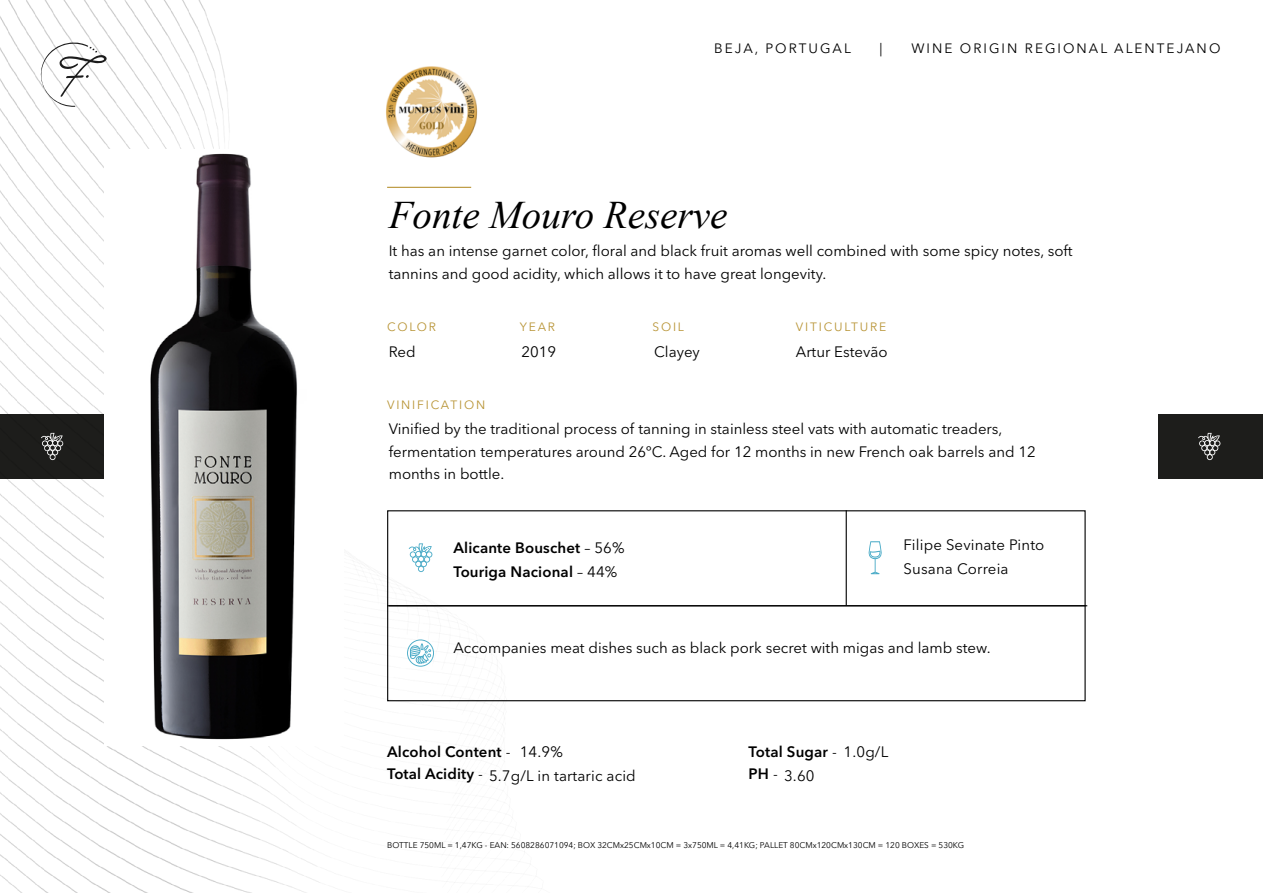
<style>
.page{position:relative;width:1263px;height:893px;background:#fff}
.page>*{position:absolute;margin:0;border:0;box-sizing:border-box;transform-origin:0 0}
.t1{font:italic 39px "Times New Roman";color:#000}
.t2{font:15px/22.5px "Avenir Next LT Pro";color:#000}
.t3{font:600 15px/23.7px "Avenir Next LT Pro";letter-spacing:.01em;color:#000}
.t4{font:13.5px "Avenir Next LT Pro";letter-spacing:.15em;color:#000}
.t5{font:12px "Avenir Next LT Pro";letter-spacing:.15em;color:#b89435}
.t6{font:8.25px "Avenir Next LT Pro";color:#000}
.s1{font-weight:400}
</style>
<div class="page">
<img style="left:0;top:0;width:1263px;height:893px">
<hr style="left:387px;top:187px;width:84px;height:1px;background:#b89435">
<div style="left:387px;top:510px;width:699px;height:191px;border:1px solid #000"></div>
<hr style="left:387px;top:605px;width:699px;height:1px;background:#000">
<hr style="left:846px;top:510px;width:1px;height:95px;background:#000">
<svg style="left:868px;top:541px;width:14px;height:33px"></svg>
<svg style="left:409px;top:543px;width:23px;height:29px"></svg>
<hr style="left:389px;top:605px;width:698px;height:1px;background:#000">
<img style="left:104px;top:150px;width:239px;height:595px">
<svg style="left:407px;top:639px;width:27px;height:28px"></svg>
<img style="left:377px;top:57px;width:108px;height:109px">
<p class="t4" style="left:714px;top:40px;width:138px">BEJA, PORTUGAL</p>
<p class="t4" style="left:880px;top:40px;width:4px">|</p>
<p class="t4" style="left:911px;top:40px;width:310px">WINE ORIGIN REGIONAL ALENTEJANO</p>
<h1 class="t1" style="left:389px;top:188px;width:340px">Fonte Mouro Reserve</h1>
<p class="t2" style="left:389px;top:240px;width:685px">It has an intense garnet color, floral and black fruit aromas well combined with some spicy notes, soft tannins and good acidity, which allows it to have great longevity.</p>
<p class="t5" style="left:652px;top:320px;width:33px">SOIL</p>
<p class="t5" style="left:387px;top:320px;width:51px">COLOR</p>
<p class="t5" style="left:520px;top:320px;width:37px">YEAR</p>
<p class="t5" style="left:796px;top:320px;width:92px">VITICULTURE</p>
<p class="t2" style="left:389px;top:340px;width:28px">Red</p>
<p class="t2" style="left:521px;top:340px;width:36px">2019</p>
<p class="t2" style="left:654px;top:340px;width:47px">Clayey</p>
<p class="t5" style="left:387px;top:397px;width:100px">VINIFICATION</p>
<p class="t2" style="left:796px;top:340px;width:93px">Artur Estevão</p>
<p class="t2" style="left:389px;top:418px;width:648px">Vinified by the traditional process of tanning in stainless steel vats with automatic treaders, fermentation temperatures around 26ºC. Aged for 12 months in new French oak barrels and 12 months in bottle.</p>
<p class="t3" style="left:453px;top:535px;width:173px">Alicante Bouschet <span class="s1">– 56%<br></span>Touriga Nacional <span class="s1">– 44%</span></p>
<p class="t2" style="left:904px;top:533px;width:142px;line-height:24px">Filipe Sevinate Pinto<br>Susana Correia</p>
<p class="t2" style="left:453px;top:637px;width:539px">Accompanies meat dishes such as black pork secret with migas and lamb stew.</p>
<p class="t3" style="left:387px;top:740px;width:250px">Alcohol Content <span class="s1">-<br></span>Total Acidity <span class="s1">- 5.7g/L in tartaric acid</span></p>
<p class="t3" style="left:749px;top:740px;width:141px">Total Sugar <span class="s1">- 1.0g/L<br></span>PH <span class="s1">- 3.60</span></p>
<p class="t2" style="left:520px;top:740px;width:45px">14.9%</p>
<p class="t6" style="left:387px;top:840px;width:579px">BOTTLE 750ML = 1,47KG - EAN: 5608286071094; BOX 32CMx25CMx10CM = 3x750ML = 4,41KG; PALLET 80CMx120CMx130CM = 120 BOXES = 530KG</p>
</div>
